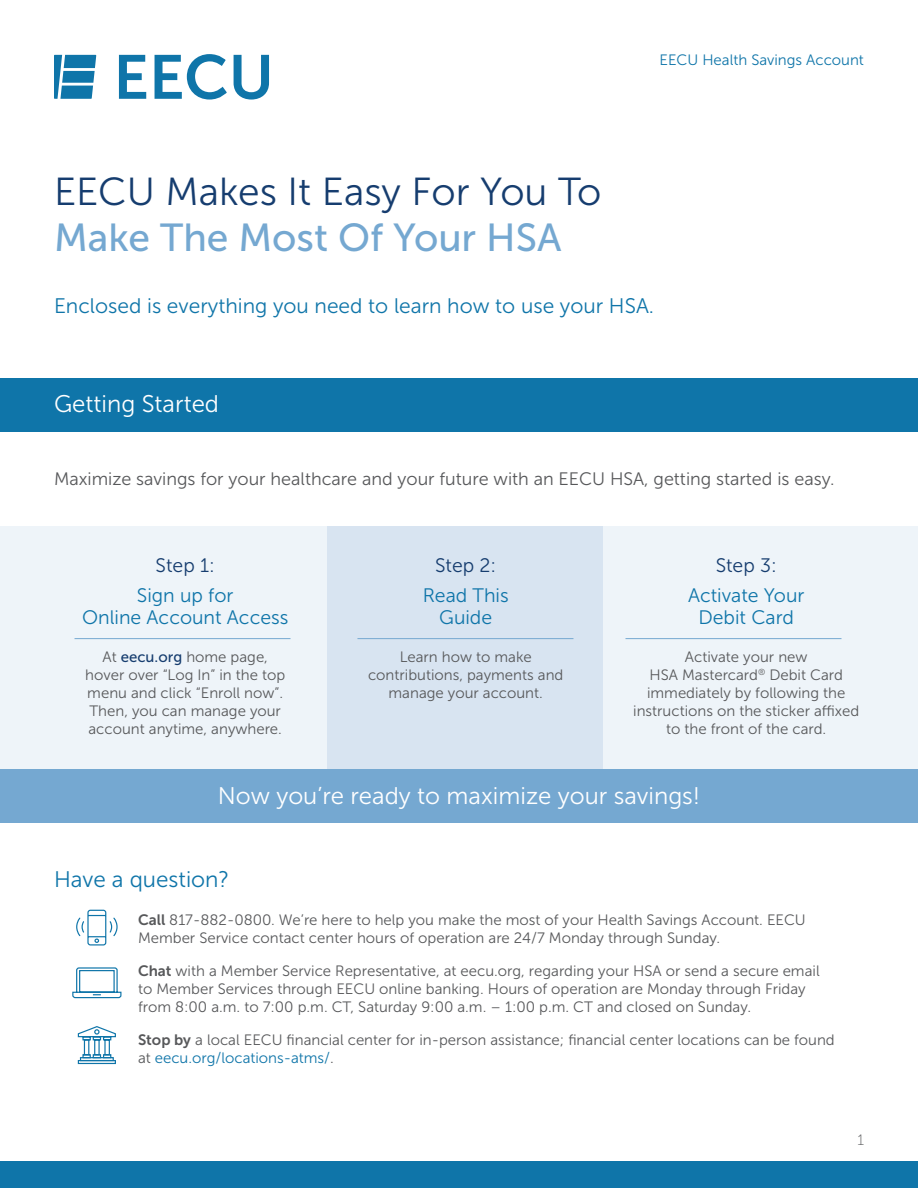
<style>
.page{position:relative;width:918px;height:1188px;background:#fff}
.page>*{position:absolute;margin:0;border:0;box-sizing:border-box;transform-origin:0 0}
.t1{font:39px "Museo Sans 300";color:#163d6f}
.t2{font:39px "Museo Sans 500";color:#75a8d1}
.t3{font:24px "Museo Sans 300";color:#fff}
.t4{font:22.5px "Museo Sans 300";color:#0f75a9}
.t5{font:21px "Museo Sans 300";color:#0f75a9}
.t6{font:19.5px/22.5px "Museo Sans 300";color:#0f75a9;text-align:center}
.t7{font:19.5px "Museo Sans 300";color:#163d6f}
.t8{font:18px "Museo Sans 300";color:#57585a}
.t9{font:15px/18px "Museo Sans 300";color:#57585a}
.t10{font:15px "Museo Sans 300";color:#0f75a9}
.t11{font:15px "Museo Sans 100";color:#57585a}
.s1{font-family:"Museo Sans 500";color:#163d6f}
.s2{font-family:"Museo Sans 700"}
.s3{color:#0f75a9}
</style>
<div class="page">
<svg style="left:54px;top:55px;width:42px;height:44px;background:#4393bb"></svg>
<svg style="left:119px;top:55px;width:27px;height:44px"></svg>
<svg style="left:155px;top:54px;width:72px;height:46px"></svg>
<svg style="left:234px;top:55px;width:35px;height:45px"></svg>
<div style="left:0;top:378px;width:918px;height:54px;background:#0f75a9"></div>
<div style="left:0;top:770px;width:918px;height:54px;background:#75a8d1"></div>
<div style="left:0;top:526px;width:918px;height:244px;background:#eef4f9"></div>
<div style="left:327px;top:526px;width:275px;height:244px;background:#d8e4f1"></div>
<hr style="left:75px;top:638px;width:216px;height:1px;background:#75a8d1">
<hr style="left:357px;top:638px;width:216px;height:1px;background:#75a8d1">
<hr style="left:626px;top:638px;width:216px;height:1px;background:#75a8d1">
<svg style="left:72px;top:967px;width:50px;height:32px"></svg>
<svg style="left:76px;top:909px;width:42px;height:37px"></svg>
<svg style="left:77px;top:1026px;width:39px;height:39px"></svg>
<div style="left:0;top:1161px;width:918px;height:27px;background:#0f75a9"></div>
<p class="t10" style="left:659px;top:52px;width:206px">EECU Health Savings Account</p>
<p class="t1" style="left:54px;top:170px;width:549px">EECU Makes It Easy For You To</p>
<p class="t2" style="left:54px;top:216px;width:509px">Make The Most Of Your HSA</p>
<p class="t5" style="left:54px;top:294px;width:602px">Enclosed is everything you need to learn how to use your HSA.</p>
<p class="t3" style="left:54px;top:391px;width:167px">Getting Started</p>
<p class="t8" style="left:54px;top:469px;width:782px">Maximize savings for your healthcare and your future with an EECU HSA, getting started is easy.</p>
<p class="t7" style="left:156px;top:555px;width:61px">Step 1:</p>
<p class="t6" style="left:82px;top:584px;width:208px">Sign up for<br>Online Account Access</p>
<p class="t9" style="left:85px;top:648px;width:202px;text-align:center">At <span class="s1">eecu.org</span> home page, hover over “Log In” in the top menu and click “Enroll now”.<br>Then, you can manage your account anytime, anywhere.</p>
<p class="t7" style="left:435px;top:555px;width:63px">Step 2:</p>
<p class="t6" style="left:423px;top:584px;width:88px">Read This<br>Guide</p>
<p class="t9" style="left:368px;top:648px;width:197px;text-align:center">Learn how to make contributions, payments and manage your account.</p>
<p class="t7" style="left:716px;top:555px;width:63px">Step 3:</p>
<p class="t6" style="left:688px;top:584px;width:118px">Activate Your<br>Debit Card</p>
<p class="t9" style="left:633px;top:648px;width:228px;text-align:center">Activate your new<br>HSA Mastercard<sup>®</sup> Debit Card immediately by following the instructions on the sticker affixed to the front of the card.</p>
<p class="t3" style="left:218px;top:783px;width:484px">Now you’re ready to maximize your savings!</p>
<p class="t4" style="left:54px;top:867px;width:177px">Have a question?</p>
<p class="t9" style="left:138px;top:911px;width:669px"><span class="s2">Call</span> 817-882-0800. We’re here to help you make the most of your Health Savings Account. EECU<br>Member Service contact center hours of operation are 24/7 Monday through Sunday.</p>
<p class="t9" style="left:138px;top:962px;width:683px"><span class="s2">Chat</span> with a Member Service Representative, at eecu.org, regarding your HSA or send a secure email to Member Services through EECU online banking. Hours of operation are Monday through Friday from 8:00 a.m. to 7:00 p.m. CT, Saturday 9:00 a.m. – 1:00 p.m. CT and closed on Sunday.</p>
<p class="t9" style="left:138px;top:1031px;width:698px"><span class="s2">Stop by</span> a local EECU financial center for in-person assistance; financial center locations can be found at <span class="s3">eecu.org/locations-atms/</span>.</p>
<p class="t11" style="left:857px;top:1132px;width:8px">1</p>
</div>
